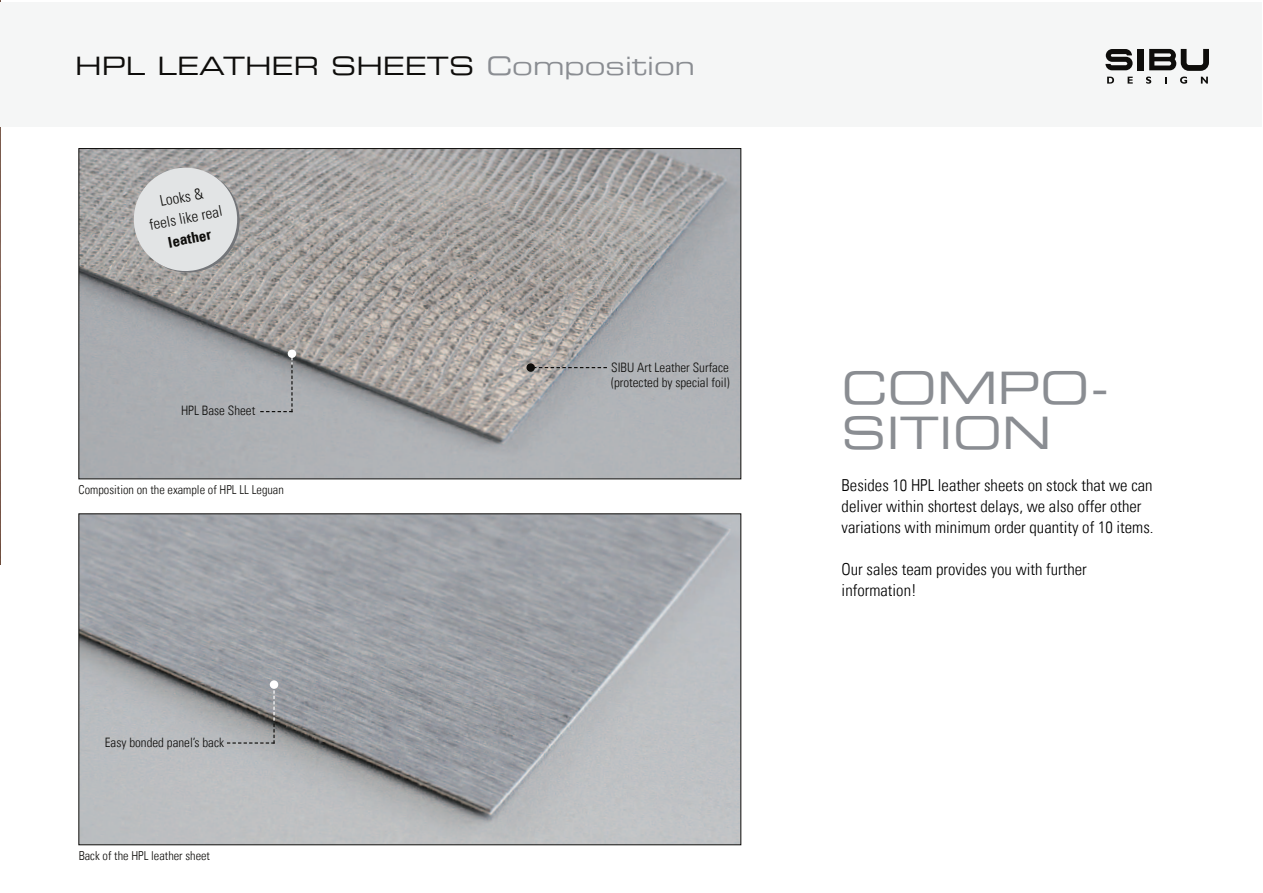
<style>
.page{position:relative;width:1263px;height:893px;background:#fff}
.page>*{position:absolute;margin:0;border:0;box-sizing:border-box;transform-origin:0 0}
.t1{font:45px "Eurostile LT Extended Two";color:#8a8d92}
.t2{font:25.5px "Eurostile LT Extended Two";color:#0e0d0b}
.t3{font:300 condensed 16.5px/21px "Univers LT";color:#000}
.t4{font:300 condensed 15px "Univers LT";color:#0e0d0b}
.t5{font:700 condensed 15px "Univers LT";color:#0e0d0b}
.t6{font:300 condensed 13.05px "Univers LT";color:#0e0d0b}
.t7{font:300 condensed 12.3px "Univers LT";color:#0e0d0b}
.s1{color:#8a8d92}
</style>
<div class="page">
<img style="left:0;top:0;width:1px;height:565px">
<img style="left:80px;top:515px;width:659px;height:328px">
<div style="left:270px;top:680px;width:8px;height:9px;background:#fff;border-radius:50%"></div>
<svg style="left:227px;top:690px;width:48px;height:54px;background:#8e8f90"></svg>
<img style="left:80px;top:150px;width:659px;height:327px">
<div style="left:288px;top:349px;width:8px;height:9px;background:#fff;border-radius:50%"></div>
<svg style="left:260px;top:357px;width:33px;height:55px;background:#a2a4a8"></svg>
<div style="left:1px;top:2px;width:1261px;height:125px;background:#f5f6f6"></div>
<svg style="left:1107px;top:77px;width:7px;height:7px"></svg>
<svg style="left:1127px;top:77px;width:6px;height:7px"></svg>
<svg style="left:1146px;top:77px;width:5px;height:7px"></svg>
<svg style="left:1180px;top:77px;width:7px;height:7px"></svg>
<svg style="left:1201px;top:77px;width:7px;height:7px"></svg>
<svg style="left:1105px;top:49px;width:27px;height:21px"></svg>
<div style="left:1137px;top:49px;width:6px;height:21px;background:#0e0d0b"></div>
<svg style="left:1149px;top:49px;width:60px;height:22px"></svg>
<div style="left:526px;top:363px;width:9px;height:9px;background:#0e0d0b;border-radius:50%"></div>
<svg style="left:535px;top:367px;width:72px;height:1px"></svg>
<svg style="left:129px;top:163px;width:115px;height:114px;background:#cacacb"></svg>
<p class="t2" style="left:75px;top:48px;width:621px">HPL LEATHER SHEETS <span class="s1">Composition</span></p>
<p class="t4" style="left:158px;top:192px;width:45px;rotate:-11deg">Looks &amp;</p>
<p class="t4" style="left:148px;top:216px;width:76px;rotate:-11deg">feels like real</p>
<p class="t5" style="left:166px;top:233px;width:45px;rotate:-11deg">leather</p>
<p class="t6" style="left:181px;top:402px;width:76px">HPL Base Sheet</p>
<p class="t7" style="left:79px;top:482px;width:207px">Composition on the example of HPL LL Leguan</p>
<p class="t6" style="left:105px;top:735px;width:121px">Easy bonded panel’s back</p>
<p class="t7" style="left:79px;top:848px;width:133px">Back of the HPL leather sheet</p>
<p class="t6" style="left:611px;top:359px;width:119px">SIBU Art Leather Surface</p>
<p class="t6" style="left:611px;top:375px;width:120px">(protected by special foil)</p>
<p class="t1" style="left:842px;top:357px;width:270px">COMPO-</p>
<p class="t1" style="left:842px;top:402px;width:211px">SITION</p>
<p class="t3" style="left:842px;top:475px;width:313px">Besides 10 HPL leather sheets on stock that we can deliver within shortest delays, we also offer other variations with minimum order quantity of 10 items.</p>
<p class="t3" style="left:842px;top:559px;width:247px">Our sales team provides you with further</p>
<p class="t3" style="left:842px;top:580px;width:76px">information!</p>
</div>
